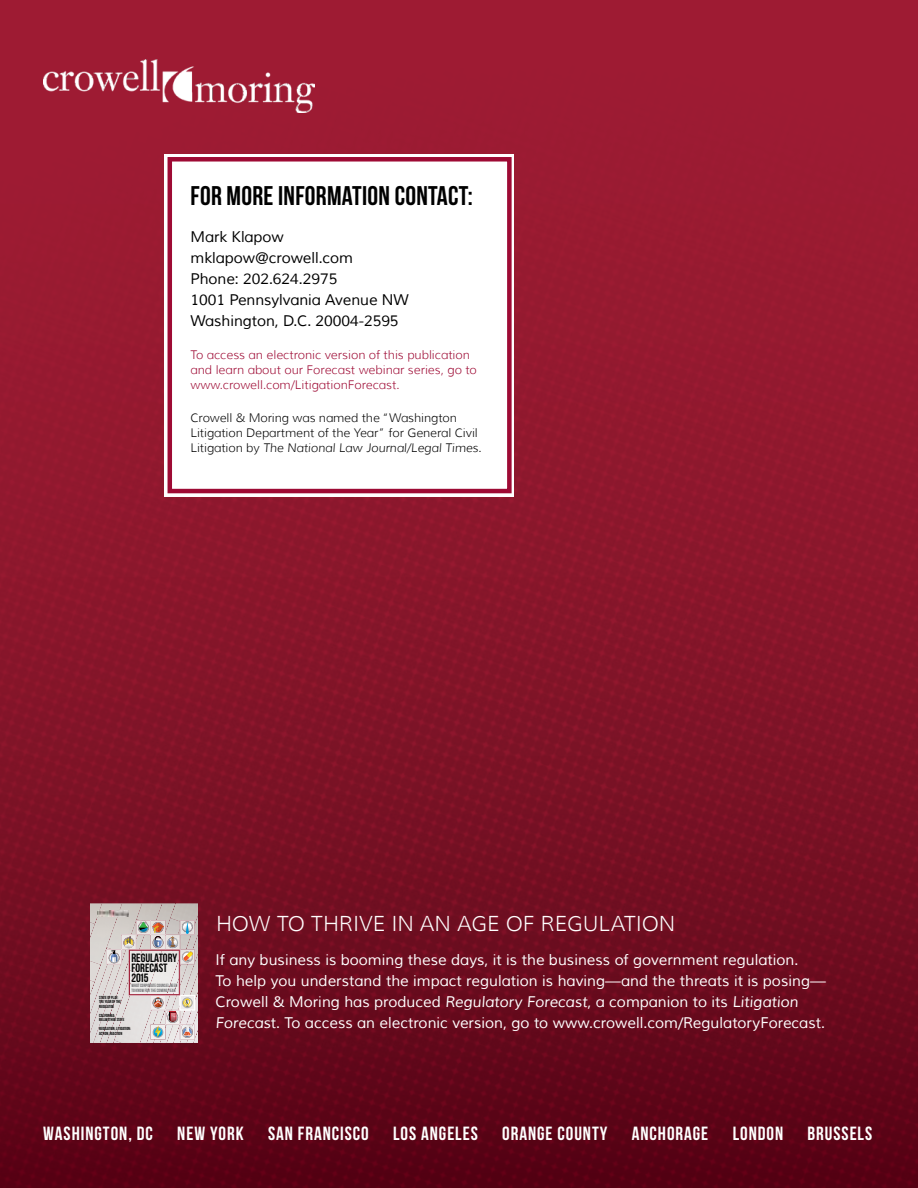
<style>
.page{position:relative;width:918px;height:1188px;background:#fff}
.page>*{position:absolute;margin:0;border:0;box-sizing:border-box;transform-origin:0 0}
.t1{font:27px "Bebas Neue";letter-spacing:.01em;color:#000}
.t2{font:300 21px "Muli";color:#fff}
.t3{font:19.05px "Bebas Neue";letter-spacing:.05em;color:#fff}
.t4{font:15px/21px "Muli";color:#fff}
.t5{font:15px/21px "Muli";letter-spacing:-.005em;color:#000}
.t6{font:300 12px/15px "Muli";letter-spacing:-.005em;color:#000}
.t7{font:300 12px/15px "Muli";color:#9e0a34}
.t8{font:12px/10.4px "Bebas Neue";letter-spacing:-.005em;color:#000}
.t9{font:4.65px/4.3px "Bebas Neue";color:#6d6e71}
.t10{font:4.35px/4.5px "Bebas Neue";letter-spacing:-.005em;color:#000}
.s1{font-style:italic}
</style>
<div class="page">
<img style="left:0;top:0;width:918px;height:1188px">
<img style="left:44px;top:60px;width:270px;height:52px">
<img style="left:176px;top:903px;width:22px;height:17px">
<img style="left:186px;top:915px;width:12px;height:5px">
<img style="left:162px;top:903px;width:14px;height:17px">
<img style="left:142px;top:903px;width:20px;height:17px">
<img style="left:122px;top:903px;width:20px;height:17px">
<img style="left:166px;top:918px;width:14px;height:2px">
<img style="left:90px;top:903px;width:32px;height:44px">
<img style="left:90px;top:903px;width:12px;height:19px">
<img style="left:93px;top:919px;width:46px;height:28px">
<img style="left:90px;top:922px;width:5px;height:16px">
<img style="left:90px;top:1033px;width:17px;height:10px">
<img style="left:90px;top:947px;width:17px;height:17px">
<img style="left:90px;top:964px;width:17px;height:69px">
<img style="left:90px;top:961px;width:11px;height:21px">
<img style="left:90px;top:980px;width:5px;height:15px">
<img style="left:97px;top:911px;width:32px;height:6px">
<svg style="left:107px;top:920px;width:94px;height:126px;background:#d2c5c4"></svg>
<div style="left:165px;top:154px;width:349px;height:342px;background:#fff"></div>
<div style="left:168px;top:157px;width:344px;height:336px;border:4px solid #9e0a34"></div>
<h1 class="t1" style="left:191px;top:181px;width:284px">FOR MORE INFORMATION CONTACT:</h1>
<p class="t5" style="left:191px;top:227px;width:220px">Mark Klapow mklapow@crowell.com<br>Phone: 202.624.2975<br>1001 Pennsylvania Avenue NW<br>Washington, D.C. 20004-2595</p>
<p class="t7" style="left:191px;top:348px;width:288px">To access an electronic version of this publication and learn about our Forecast webinar series, go to www.crowell.com/LitigationForecast.</p>
<p class="t6" style="left:191px;top:411px;width:293px">Crowell &amp; Moring was named the “Washington<br>Litigation Department of the Year” for General Civil<br>Litigation by <span class="s1">The National Law Journal/Legal Times.</span></p>
<p class="t8" style="left:131px;top:952px;width:47px">REGULATORY<br>FORECAST</p>
<p class="t9" style="left:131px;top:984px;width:47px">WHAT CORPORATE COUNSEL NEED<br>TO KNOW FOR THE COMING YEAR</p>
<p class="t8" style="left:131px;top:973px;width:19px">2015</p>
<p class="t10" style="left:99px;top:995px;width:23px">STATE OF PLAY:<br>THE YEAR OF THE<br>REGULATOR</p>
<p class="t10" style="left:99px;top:1013px;width:27px">CALIFORNIA:<br>BELLWETHER STATE</p>
<p class="t10" style="left:99px;top:1027px;width:33px">REGULATION, LITIGATION:<br>ACTION, REACTION</p>
<h2 class="t2" style="left:216px;top:911px;width:461px">HOW TO THRIVE IN AN AGE OF REGULATION</h2>
<p class="t4" style="left:216px;top:950px;width:612px">If any business is booming these days, it is the business of government regulation.<br>To help you understand the impact regulation is having—and the threats it is posing— Crowell &amp; Moring has produced <span class="s1">Regulatory Forecast</span>, a companion to its <span class="s1">Litigation Forecas</span>t. To access an electronic version, go to www.crowell.com/RegulatoryForecast.</p>
<p class="t3" style="left:43px;top:1123px;width:111px">WASHINGTON, DC</p>
<p class="t3" style="left:177px;top:1123px;width:68px">NEW YORK</p>
<p class="t3" style="left:268px;top:1123px;width:102px">SAN FRANCISCO</p>
<p class="t3" style="left:393px;top:1123px;width:86px">LOS ANGELES</p>
<p class="t3" style="left:502px;top:1123px;width:107px">ORANGE COUNTY</p>
<p class="t3" style="left:632px;top:1123px;width:78px">ANCHORAGE</p>
<p class="t3" style="left:733px;top:1123px;width:52px">LONDON</p>
<p class="t3" style="left:808px;top:1123px;width:66px">BRUSSELS</p>
</div>
